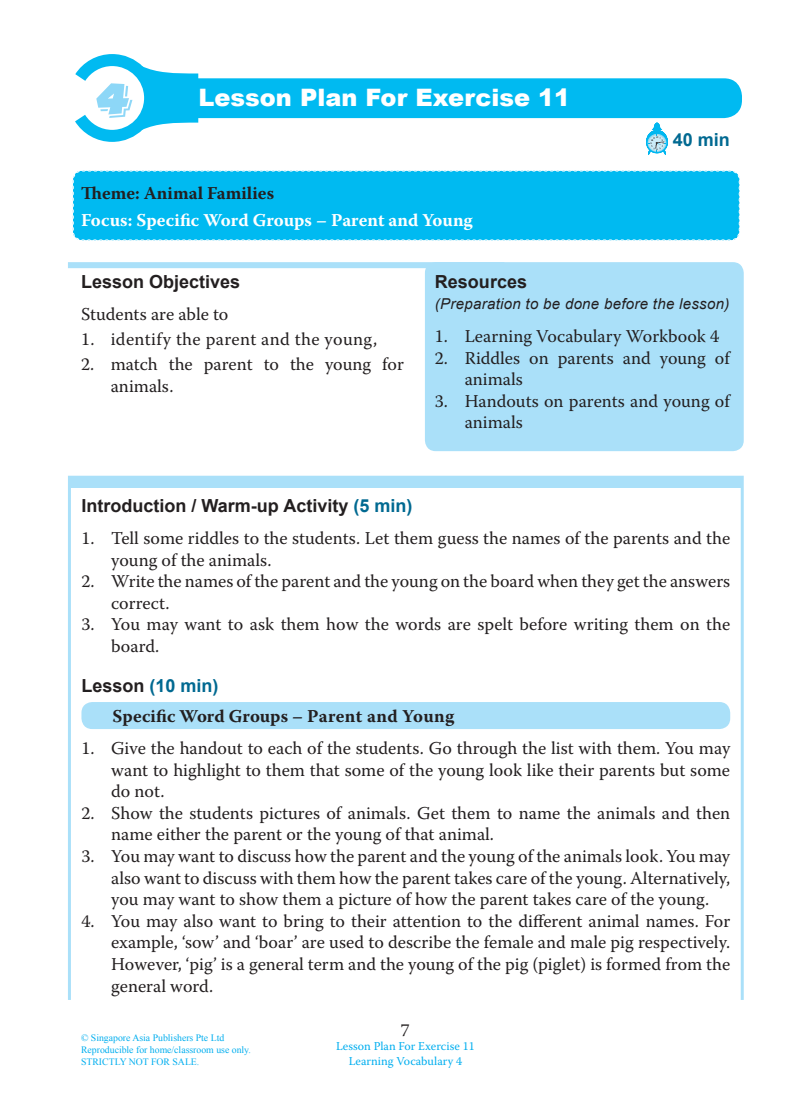
<style>
.page{position:relative;width:811px;height:1108px;background:#fff}
.page>*{position:absolute;margin:0;border:0;box-sizing:border-box;transform-origin:0 0}
.t1{font:54px "Bertram";color:#8dd7f7}
.Exercise_Title{font:900 24px "Arial";color:#fff}
._1{font:18px/21.6px "Warnock Pro";color:#231f20}
.little_title{font:700 18px "Arial";color:#231f20}
.t2{font:700 18px "Warnock Pro";letter-spacing:.005em;color:#231f20}
.t3{font:700 18px "Warnock Pro";color:#fff}
._1-2{font:18px "Warnock Pro";letter-spacing:.02em;color:#231f20}
.little_title-2{font:700 18px "Arial";color:#006991}
.t4{font:italic 15px "Arial";letter-spacing:.02em;color:#231f20}
.t5{font:12px "Warnock Pro";color:#00aeef}
.t6{font:9.75px/11.7px "Times New Roman";color:#00aeef}
.s1{color:#006991}
.s2{color:#231f20}
</style>
<div class="page">
<div style="left:424px;top:262px;width:319px;height:189px;background:#aae0f9;border-radius:11px"></div>
<div style="left:68px;top:262px;width:436px;height:6px;background:#aae0f9"></div>
<div style="left:72px;top:170px;width:668px;height:71px;background:#00baf1"></div>
<div style="left:70px;top:475px;width:670px;height:12px;background:#aae0f9"></div>
<div style="left:81px;top:701px;width:648px;height:27px;background:#aae0f9;border-radius:11px"></div>
<svg style="left:646px;top:123px;width:21px;height:32px"></svg>
<div style="left:146px;top:78px;width:595px;height:40px;background:#00baf1;border-radius:18px"></div>
<svg style="left:75px;top:54px;width:135px;height:88px"></svg>
<p class="t1" style="left:95px;top:70px;width:39px">4</p>
<p class="Exercise_Title" style="left:198px;top:82px;width:373px">Lesson Plan For Exercise 11</p>
<p class="t2" style="left:81px;top:182px;width:194px">Theme : Animal Families</p>
<p class="t3" style="left:81px;top:209px;width:393px">Focus: Specific Word Groups – Parent and Young</p>
<p class="little_title-2" style="left:672px;top:128px;width:59px">40 min</p>
<p class="little_title" style="left:81px;top:269px;width:161px">Lesson Objectives</p>
<p class="_1" style="left:81px;top:303px;width:149px">Students are able to</p>
<p class="_1-2" style="left:81px;top:328px;width:297px">1. identify the parent and the young,</p>
<p class="_1" style="left:111px;top:353px;width:294px;text-indent:-30px">2. match the parent to the young for animals.</p>
<p class="little_title" style="left:434px;top:269px;width:94px">Resources</p>
<p class="t4" style="left:434px;top:294px;width:296px">(Preparation to be done before the lesson)</p>
<p class="_1" style="left:434px;top:325px;width:285px">1. Learning Vocabulary Workbook 4</p>
<p class="_1" style="left:464px;top:346px;width:266px;text-indent:-30px">2. Riddles on parents and young of animals</p>
<p class="_1" style="left:464px;top:389px;width:266px;text-indent:-30px">3. Handouts on parents and young of animals</p>
<p class="little_title" style="left:81px;top:493px;width:332px">Introduction / Warm-up Activity <span class="s1">(5 min)</span></p>
<p class="_1" style="left:111px;top:526px;width:620px;text-indent:-30px">1. Tell some riddles to the students. Let them guess the names of the parents and the young of the animals.</p>
<p class="_1" style="left:111px;top:570px;width:620px;text-indent:-30px">2. Write the names of the parent and the young on the board when they get the answers correct.</p>
<p class="_1" style="left:111px;top:613px;width:620px;text-indent:-30px">3. You may want to ask them how the words are spelt before writing them on the board.</p>
<p class="little_title-2" style="left:81px;top:673px;width:139px"><span class="s2">Lesson</span> (10 min)</p>
<p class="t2" style="left:112px;top:705px;width:343px">Specific Word Groups – Parent and Young</p>
<p class="_1" style="left:111px;top:736px;width:620px;text-align:justify;text-indent:-30px">1. Give the handout to each of the students. Go through the list with them. You may want to highlight to them that some of the young look like their parents but some do not.</p>
<p class="_1" style="left:111px;top:801px;width:620px;text-indent:-30px">2. Show the students pictures of animals. Get them to name the animals and then name either the parent or the young of that animal.</p>
<p class="_1" style="left:111px;top:844px;width:620px;text-align:justify;text-indent:-30px">3. You may want to discuss how the parent and the young of the animals look. You may also want to discuss with them how the parent takes care of the young. Alternatively, you may want to show them a picture of how the parent takes care of the young.</p>
<p class="_1" style="left:111px;top:909px;width:620px;text-align:justify;text-indent:-30px">4. You may also want to bring to their attention to the different animal names. For example, ‘sow’ and ‘boar’ are used to describe the female and male pig respectively.<br>However, ‘pig’ is a general term and the young of the pig (piglet) is formed from the general word.</p>
<p class="t6" style="left:81px;top:1031px;width:171px">© Singapore Asia Publishers Pte Ltd<br>Reproducible for home/classroom use only.<br>STRICTLY NOT FOR SALE.</p>
<p class="t5" style="left:336px;top:1038px;width:140px">Lesson Plan For Exercise 11</p>
<p class="t5" style="left:348px;top:1052px;width:115px">Learning Vocabulary 4</p>
</div>
